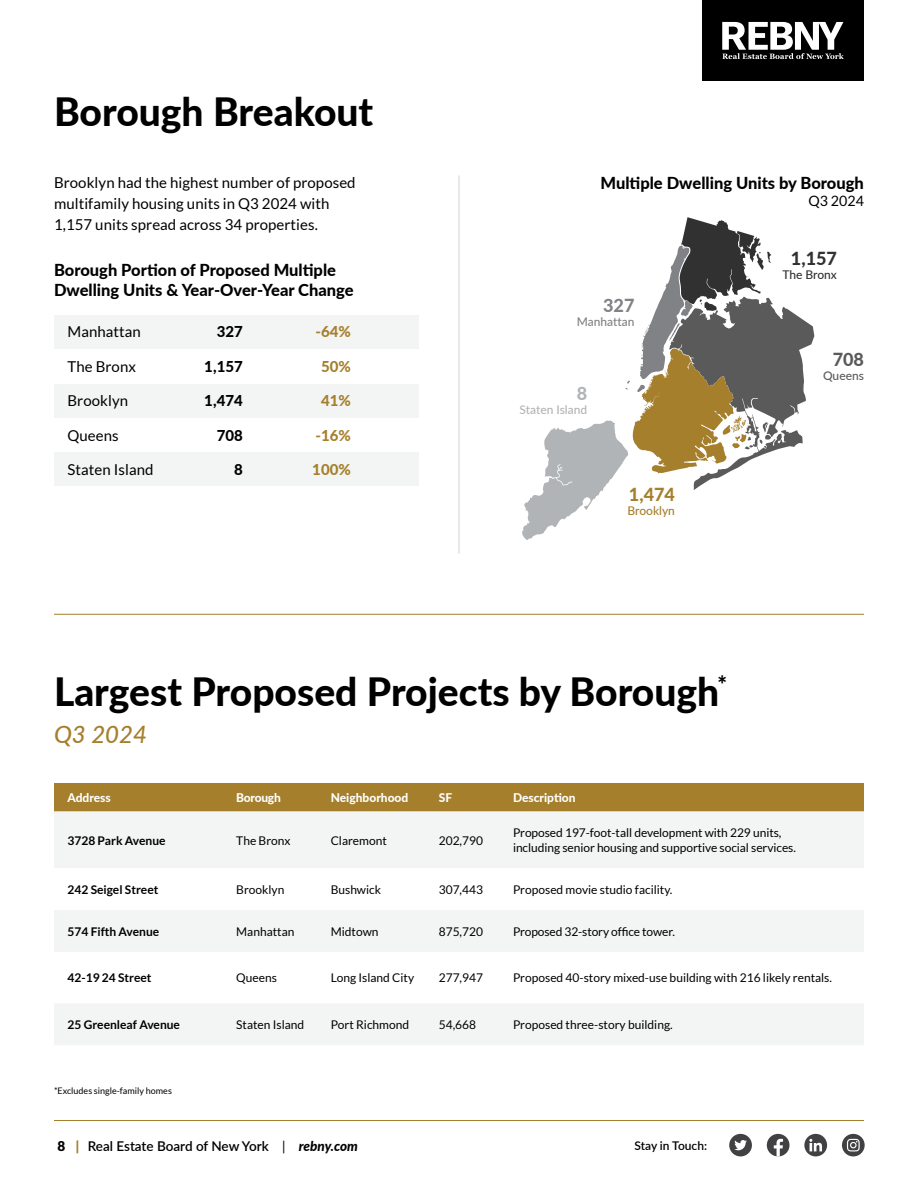
<style>
.page{position:relative;width:918px;height:1188px;background:#fff}
.page>*{position:absolute;margin:0;border:0;box-sizing:border-box;transform-origin:0 0}
.t1{font:800 39px "Lato";color:#000}
.t2{font:italic 500 24px "Lato";color:#a57f2b}
.t3{font:800 18px "Lato";color:#313131}
.t4{font:800 18px "Lato";color:#a57f2b}
.t5{font:800 18px "Lato";color:#808285}
.t6{font:800 18px "Lato";color:#5a5a5a}
.t7{font:800 18px "Lato";color:#b1b4b6}
.t8{font:800 16.5px/19.8px "Lato";color:#000}
.t9{font:15px/21px "Lato";letter-spacing:.005em;color:#000}
.t10{font:800 15px "Lato";letter-spacing:.005em;color:#a57f2b}
.t11{font:800 15px "Lato";letter-spacing:.005em;color:#000}
.t12{font:14.25px "Lato";color:#000}
.t13{font:600 13.5px "Lato";letter-spacing:-.005em;color:#000}
.t14{font:12px/14.4px "Lato";color:#000}
.t15{font:700 12px "Lato";color:#000}
.t16{font:800 12px "Lato";color:#fff}
.t17{font:600 12px "Lato";color:#000}
.t18{font:500 12px "Lato";color:#b1b4b6}
.t19{font:500 12px "Lato";color:#808285}
.t20{font:500 12px "Lato";letter-spacing:-.005em;color:#313131}
.t21{font:500 12px "Lato";color:#a57f2b}
.t22{font:800 12px "Lato";letter-spacing:-.02em;color:#fff}
.t23{font:500 12px "Lato";color:#5a5a5a}
.t24{font:9px "Lato";color:#000}
.s1{font-weight:900}
.s2{font-weight:900;color:#a57f2b}
.s3{font-weight:400}
.s4{font-weight:800;font-style:italic}
</style>
<div class="page">
<div style="left:729px;top:1134px;width:23px;height:22px;background:#414042;border-radius:50%"></div>
<svg style="left:734px;top:1140px;width:13px;height:10px"></svg>
<div style="left:804px;top:1134px;width:23px;height:22px;background:#414042;border-radius:50%"></div>
<svg style="left:809px;top:1139px;width:13px;height:12px"></svg>
<div style="left:842px;top:1134px;width:23px;height:22px;background:#414042;border-radius:50%"></div>
<svg style="left:847px;top:1139px;width:13px;height:12px"></svg>
<div style="left:767px;top:1134px;width:23px;height:22px;background:#414042;border-radius:50%"></div>
<svg style="left:774px;top:1139px;width:9px;height:18px"></svg>
<hr style="left:54px;top:1120px;width:810px;height:1px;background:#a57f2b">
<div style="left:702px;top:0;width:162px;height:81px;background:#000"></div>
<svg style="left:722px;top:22px;width:122px;height:37px"></svg>
<div style="left:54px;top:315px;width:364px;height:34px;background:#f3f4f4"></div>
<div style="left:54px;top:384px;width:364px;height:34px;background:#f3f4f4"></div>
<div style="left:54px;top:452px;width:364px;height:34px;background:#f3f4f4"></div>
<hr style="left:459px;top:176px;width:1px;height:378px;background:#d1d3d4">
<hr style="left:54px;top:614px;width:810px;height:1px;background:#a57f2b">
<div style="left:54px;top:783px;width:810px;height:29px;background:#a57f2b"></div>
<svg style="left:54px;top:812px;width:810px;height:233px;fill:#f3f4f4"></svg>
<svg style="left:54px;top:952px;width:810px;height:51px"></svg>
<svg style="left:522px;top:217px;width:292px;height:323px"></svg>
<h1 class="t1" style="left:54px;top:83px;width:321px">Borough Breakout</h1>
<p class="t9" style="left:54px;top:172px;width:303px">Brooklyn had the highest number of proposed multifamily housing units in Q3 2024 with<br>1,157 units spread across 34 properties.</p>
<h3 class="t8" style="left:54px;top:260px;width:301px">Borough Portion of Proposed Multiple<br>Dwelling Units &amp; Year-Over-Year Change</h3>
<p class="t9" style="left:68px;top:321px;width:75px">Manhattan</p>
<p class="t11" style="left:217px;top:321px;width:28px">327</p>
<p class="t10" style="left:315px;top:321px;width:37px">-64%</p>
<p class="t9" style="left:68px;top:356px;width:70px">The Bronx</p>
<p class="t11" style="left:204px;top:355px;width:40px">1,157</p>
<p class="t10" style="left:321px;top:355px;width:31px">50%</p>
<p class="t9" style="left:68px;top:390px;width:62px">Brooklyn</p>
<p class="t11" style="left:204px;top:390px;width:40px">1,474</p>
<p class="t10" style="left:321px;top:390px;width:31px">41%</p>
<p class="t9" style="left:68px;top:425px;width:53px">Queens</p>
<p class="t11" style="left:217px;top:424px;width:28px">708</p>
<p class="t10" style="left:315px;top:424px;width:37px">-16%</p>
<p class="t9" style="left:68px;top:459px;width:88px">Staten Island</p>
<p class="t11" style="left:234px;top:459px;width:10px">8</p>
<p class="t10" style="left:312px;top:459px;width:40px">100%</p>
<h3 class="t8" style="left:600px;top:172px;width:265px">Multiple Dwelling Units by Borough</h3>
<p class="t12" style="left:809px;top:193px;width:57px">Q3 2024</p>
<h3 class="t5" style="left:603px;top:292px;width:33px">327</h3>
<p class="t19" style="left:577px;top:313px;width:59px">Manhattan</p>
<h3 class="t7" style="left:577px;top:380px;width:12px">8</h3>
<p class="t18" style="left:520px;top:401px;width:69px">Staten Island</p>
<h3 class="t4" style="left:629px;top:481px;width:48px">1,474</h3>
<p class="t21" style="left:628px;top:502px;width:49px">Brooklyn</p>
<h3 class="t3" style="left:791px;top:245px;width:48px">1,157</h3>
<p class="t20" style="left:782px;top:266px;width:56px">The Bronx</p>
<h3 class="t6" style="left:833px;top:346px;width:33px">708</h3>
<p class="t23" style="left:823px;top:367px;width:42px">Queens</p>
<h1 class="t1" style="left:54px;top:663px;width:675px">Largest Proposed Projects by Borough<sup>*</sup></h1>
<h2 class="t2" style="left:54px;top:717px;width:95px">Q3 2024</h2>
<p class="t16" style="left:68px;top:789px;width:45px">Address</p>
<p class="t22" style="left:236px;top:789px;width:46px">Borough</p>
<p class="t16" style="left:331px;top:789px;width:79px">Neighborhood</p>
<p class="t16" style="left:439px;top:789px;width:15px">SF</p>
<p class="t16" style="left:513px;top:789px;width:64px">Description</p>
<p class="t15" style="left:68px;top:833px;width:100px">3728 Park Avenue</p>
<p class="t14" style="left:236px;top:833px;width:56px">The Bronx</p>
<p class="t14" style="left:331px;top:833px;width:58px">Claremont</p>
<p class="t14" style="left:439px;top:833px;width:46px">202,790</p>
<p class="t14" style="left:513px;top:826px;width:284px">Proposed 197-foot-tall development with 229 units, including senior housing and supportive social services.</p>
<p class="t15" style="left:68px;top:883px;width:92px">242 Seigel Street</p>
<p class="t14" style="left:236px;top:882px;width:50px">Brooklyn</p>
<p class="t14" style="left:331px;top:882px;width:52px">Bushwick</p>
<p class="t14" style="left:439px;top:882px;width:46px">307,443</p>
<p class="t14" style="left:513px;top:882px;width:161px">Proposed movie studio facility.</p>
<p class="t15" style="left:68px;top:925px;width:93px">574 Fifth Avenue</p>
<p class="t14" style="left:236px;top:924px;width:60px">Manhattan</p>
<p class="t14" style="left:331px;top:924px;width:49px">Midtown</p>
<p class="t14" style="left:439px;top:924px;width:46px">875,720</p>
<p class="t14" style="left:513px;top:924px;width:163px">Proposed 32-story office tower.</p>
<p class="t15" style="left:68px;top:971px;width:86px">42-19 24 Street</p>
<p class="t14" style="left:236px;top:971px;width:42px">Queens</p>
<p class="t14" style="left:331px;top:971px;width:85px">Long Island City</p>
<p class="t14" style="left:439px;top:971px;width:46px">277,947</p>
<p class="t14" style="left:513px;top:971px;width:321px">Proposed 40-story mixed-use building with 216 likely rentals.</p>
<p class="t15" style="left:68px;top:1018px;width:114px">25 Greenleaf Avenue</p>
<p class="t14" style="left:236px;top:1017px;width:70px">Staten Island</p>
<p class="t14" style="left:331px;top:1017px;width:80px">Port Richmond</p>
<p class="t14" style="left:439px;top:1017px;width:39px">54,668</p>
<p class="t14" style="left:513px;top:1017px;width:161px">Proposed three-story building.</p>
<p class="t24" style="left:54px;top:1086px;width:119px">*Excludes single-family homes</p>
<p class="t13" style="left:57px;top:1136px;width:302px"><span class="s1">8</span> <span class="s2">|</span> Real Estate Board of New York <span class="s3">|</span> <span class="s4">rebny.com</span></p>
<p class="t17" style="left:634px;top:1136px;width:74px">Stay in Touch:</p>
</div>
